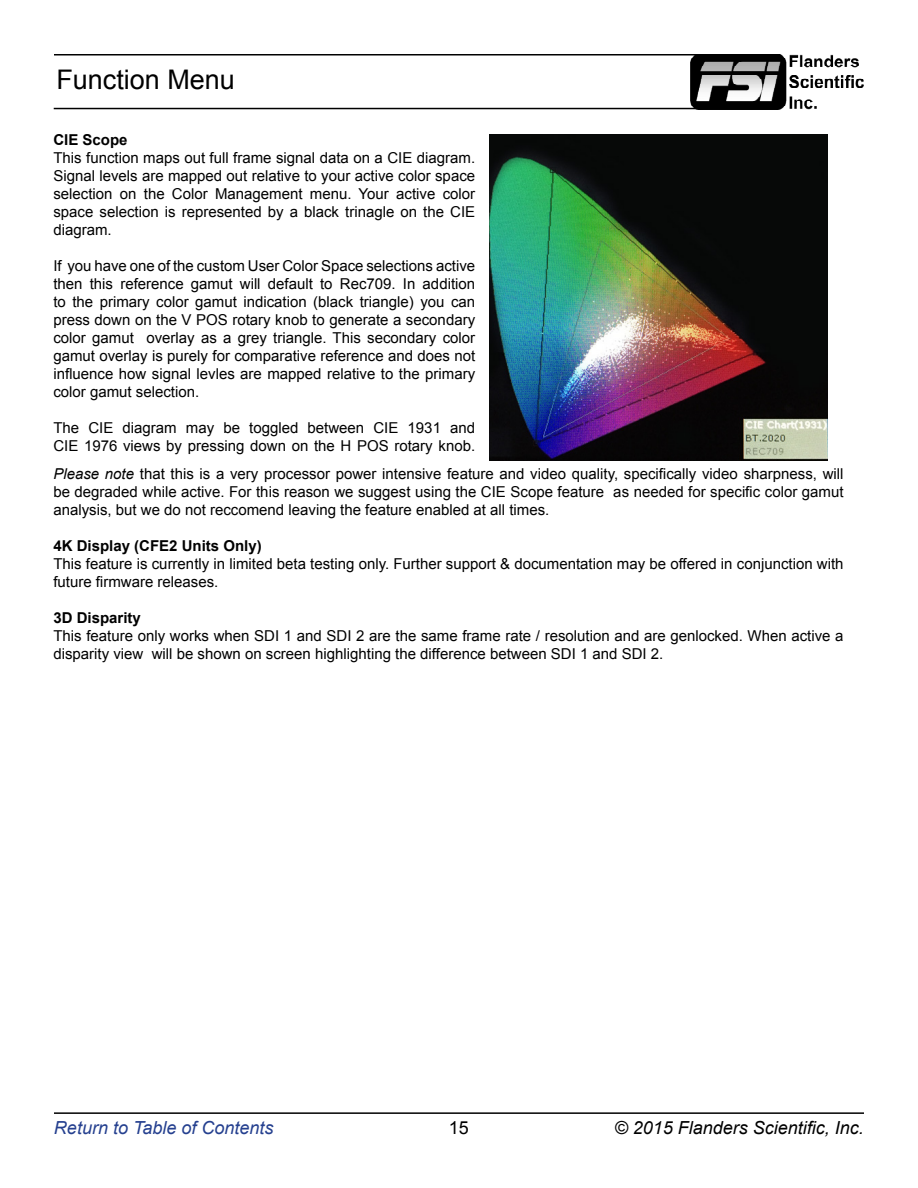
<style>
.page{position:relative;width:918px;height:1188px;background:#fff}
.page>*{position:absolute;margin:0;border:0;box-sizing:border-box;transform-origin:0 0}
.t1{font:27px "Arial";color:#000}
.t2{font:italic 18px "Arial";color:#000}
.t3{font:italic 18px "Arial";color:#25408f}
.t4{font:18px "Arial";color:#000}
.t5{font:15px/18px "Arial";color:#000;text-align:justify}
.t6{font:700 15px "Arial";color:#000}
.s1{font-style:italic}
</style>
<div class="page">
<img style="left:690px;top:54px;width:174px;height:55px">
<hr style="left:54px;top:54px;width:723px;height:2px;background:#000">
<hr style="left:54px;top:108px;width:648px;height:1px;background:#000">
<hr style="left:54px;top:1112px;width:810px;height:2px;background:#000">
<img style="left:489px;top:134px;width:338px;height:327px">
<h1 class="t1" style="left:56px;top:62px;width:180px">Function Menu</h1>
<p class="t6" style="left:53px;top:130px;width:76px">CIE Scope</p>
<p class="t5" style="left:53px;top:149px;width:423px">This function maps out full frame signal data on a CIE diagram.<br>Signal levels are mapped out relative to your active color space selection on the Color Management menu. Your active color space selection is represented by a black trinagle on the CIE diagram.</p>
<p class="t5" style="left:53px;top:257px;width:423px">If you have one of the custom User Color Space selections active then this reference gamut will default to Rec709. In addition to the primary color gamut indication (black triangle) you can press down on the V POS rotary knob to generate a secondary color gamut overlay as a grey triangle. This secondary color gamut overlay is purely for comparative reference and does not influence how signal levles are mapped relative to the primary color gamut selection.</p>
<p class="t5" style="left:53px;top:419px;width:423px">The CIE diagram may be toggled between CIE 1931 and<br>CIE 1976 views by pressing down on the H POS rotary knob.</p>
<p class="t5" style="left:53px;top:465px;width:792px"><span class="s1">Please note</span> that this is a very processor power intensive feature and video quality, specifically video sharpness, will be degraded while active. For this reason we suggest using the CIE Scope feature as needed for specific color gamut analysis, but we do not reccomend leaving the feature enabled at all times.</p>
<p class="t6" style="left:53px;top:536px;width:210px">4K Display (CFE2 Units Only)</p>
<p class="t5" style="left:53px;top:555px;width:792px">This feature is currently in limited beta testing only. Further support &amp; documentation may be offered in conjunction with future firmware releases.</p>
<p class="t6" style="left:53px;top:608px;width:89px">3D Disparity</p>
<p class="t5" style="left:53px;top:627px;width:792px">This feature only works when SDI 1 and SDI 2 are the same frame rate / resolution and are genlocked. When active a disparity view will be shown on screen highlighting the difference between SDI 1 and SDI 2.</p>
<p class="t3" style="left:54px;top:1116px;width:221px">Return to Table of Contents</p>
<p class="t4" style="left:449px;top:1116px;width:22px">15</p>
<p class="t2" style="left:615px;top:1116px;width:251px">© 2015 Flanders Scientific, Inc.</p>
</div>
